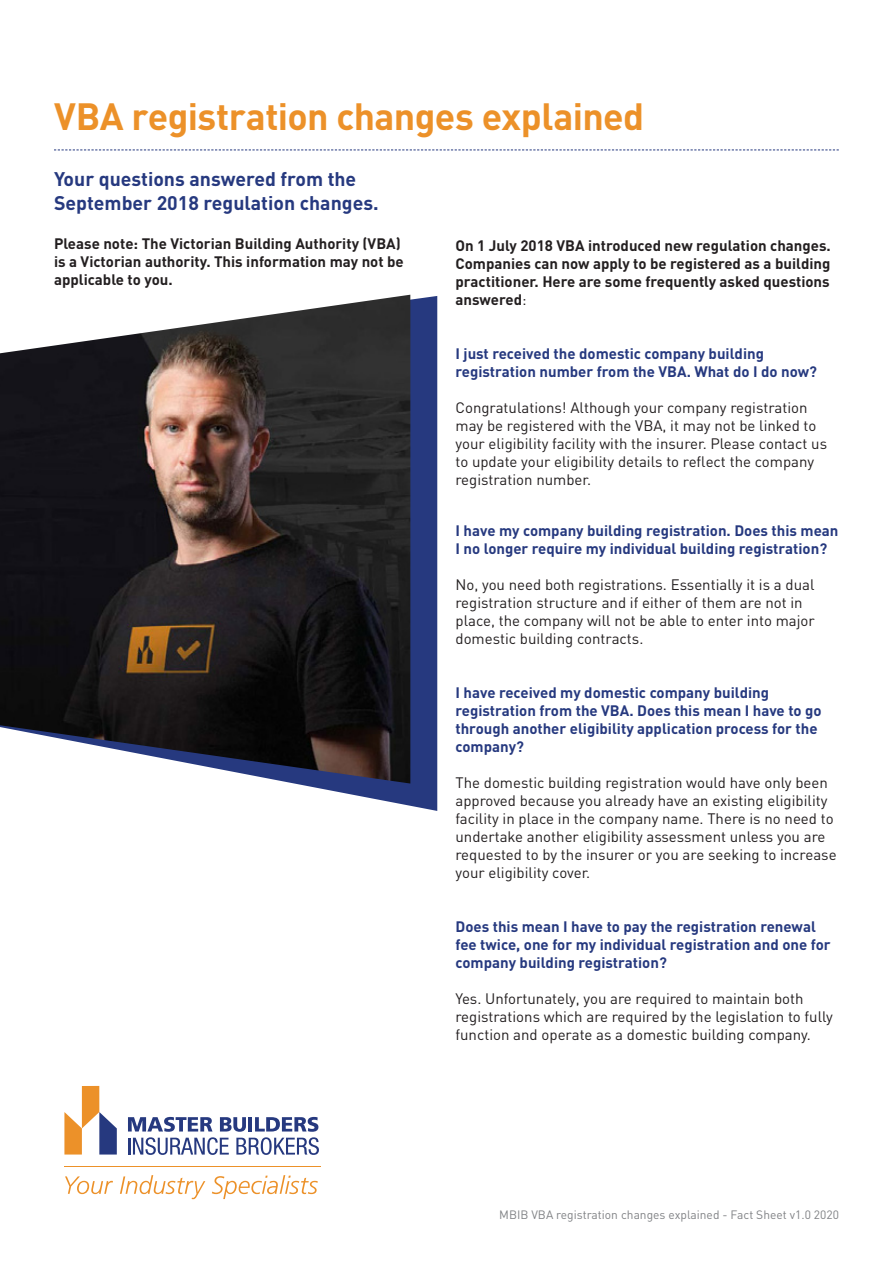
<style>
.page{position:relative;width:893px;height:1263px;background:#fff}
.page>*{position:absolute;margin:0;border:0;box-sizing:border-box;transform-origin:0 0}
.t1{font:700 37.5px "DIN";letter-spacing:-.015em;color:#ec9129}
.t2{font:700 19.5px/23.4px "DIN";color:#26397f}
.t3{font:15px/18px "DIN";color:#231f20}
.t4{font:700 15px/18px "DIN";color:#26397f}
.t5{font:700 15px/18px "DIN";color:#231f20}
.t6{font:12px "DIN";color:#808285}
.s1{font-weight:400}
</style>
<div class="page">
<svg style="left:292px;top:296px;width:145px;height:515px;fill:#26397f"></svg>
<svg style="left:64px;top:1086px;width:53px;height:68px"></svg>
<svg style="left:128px;top:1117px;width:191px;height:38px"></svg>
<hr style="left:64px;top:1165px;width:256px;height:1px;background:#ec9129">
<svg style="left:65px;top:1176px;width:48px;height:18px"></svg>
<svg style="left:120px;top:1175px;width:85px;height:24px"></svg>
<svg style="left:212px;top:1175px;width:106px;height:24px"></svg>
<svg style="left:54px;top:150px;width:785px;height:1px"></svg>
<img style="left:0;top:295px;width:410px;height:488px">
<h1 class="t1" style="left:54px;top:92px;width:592px">VBA registration changes explained</h1>
<h2 class="t2" style="left:54px;top:167px;width:326px">Your questions answered from the<br>September 2018 regulation changes.</h2>
<p class="t5" style="left:54px;top:234px;width:351px">Please note: The Victorian Building Authority (VBA) is a Victorian authority. This information may not be applicable to you.</p>
<p class="t5" style="left:455px;top:236px;width:377px;text-align:justify">On 1 July 2018 VBA introduced new regulation changes.<br>Companies can now apply to be registered as a building practitioner. Here are some frequently asked questions answered<span class="s1">:</span></p>
<p class="t4" style="left:455px;top:344px;width:363px">I just received the domestic company building registration number from the VBA. What do I do now?</p>
<p class="t3" style="left:455px;top:399px;width:373px">Congratulations! Although your company registration may be registered with the VBA, it may not be linked to your eligibility facility with the insurer. Please contact us to update your eligibility details to reflect the company registration number.</p>
<p class="t4" style="left:455px;top:521px;width:385px">I have my company building registration. Does this mean<br>I no longer require my individual building registration?</p>
<p class="t3" style="left:455px;top:576px;width:361px">No, you need both registrations. Essentially it is a dual registration structure and if either of them are not in place, the company will not be able to enter into major domestic building contracts.</p>
<p class="t4" style="left:455px;top:683px;width:368px">I have received my domestic company building registration from the VBA. Does this mean I have to go through another eligibility application process for the company?</p>
<p class="t3" style="left:455px;top:774px;width:383px">The domestic building registration would have only been approved because you already have an existing eligibility facility in place in the company name. There is no need to undertake another eligibility assessment unless you are requested to by the insurer or you are seeking to increase your eligibility cover.</p>
<p class="t4" style="left:455px;top:917px;width:377px">Does this mean I have to pay the registration renewal fee twice, one for my individual registration and one for company building registration?</p>
<p class="t3" style="left:455px;top:990px;width:379px">Yes. Unfortunately, you are required to maintain both registrations which are required by the legislation to fully function and operate as a domestic building company.</p>
<p class="t6" style="left:499px;top:1207px;width:341px">MBIB VBA registration changes explained - Fact Sheet v1.0 2020</p>
</div>
